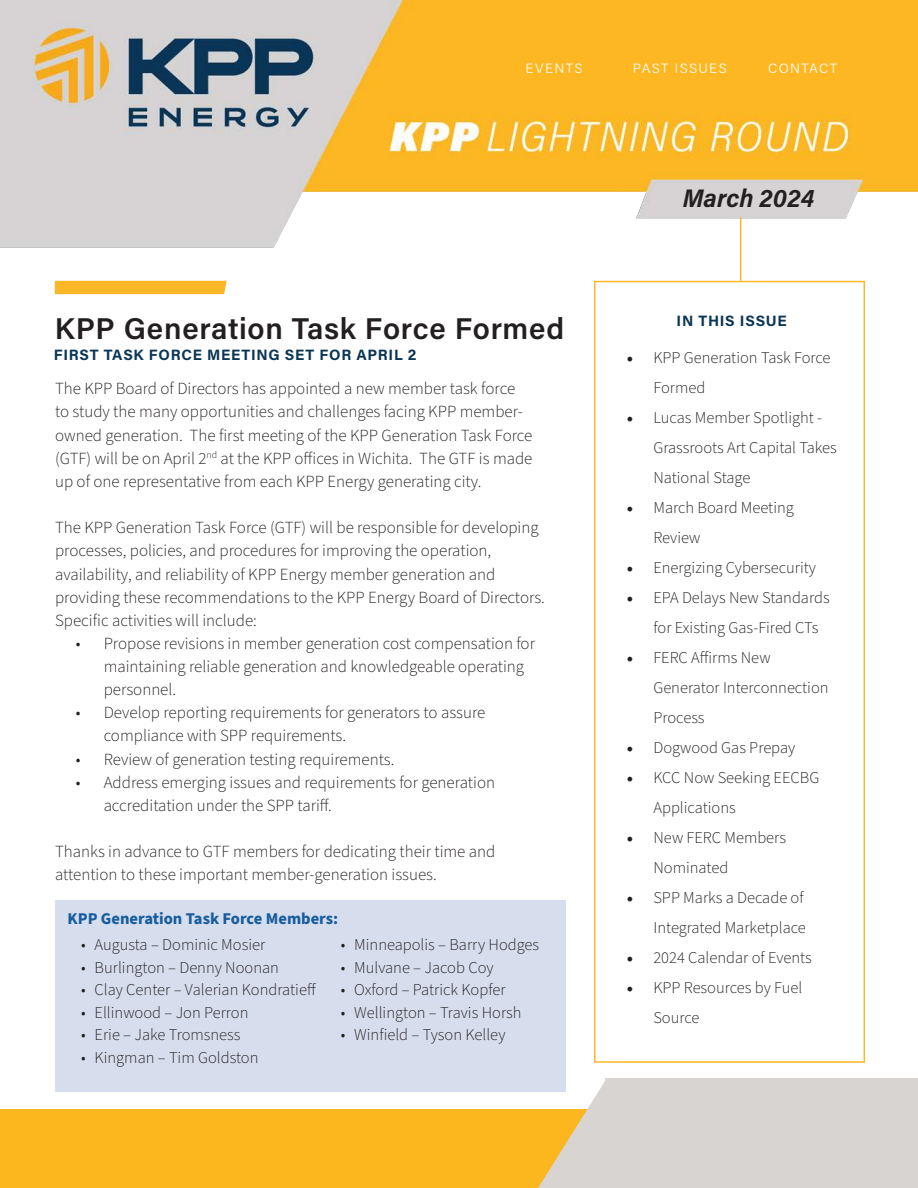
<style>
.page{position:relative;width:918px;height:1188px;background:#fff}
.page>*{position:absolute;margin:0;border:0;box-sizing:border-box;transform-origin:0 0}
.t1{font:600 30px "Acumin Pro";letter-spacing:.025em;color:#231f20}
.t2{font:italic 700 25.5px "Acumin Pro Semi Cond";color:#231f20}
.body_text{font:300 16.95px/23.1px "Source Sans Pro";color:#231f20}
.t3{font:300 16.5px/30px "Source Sans Pro";color:#231f20}
.body_text-2{font:700 16.5px "Source Sans Pro";color:#175d9e}
.t4{font:700 15px "Acumin Pro";letter-spacing:.05em;color:#093556}
.t5{font:300 13.5px "Acumin Pro";letter-spacing:.105em;color:#fffef4}
.t6{font:300 13.5px "Acumin Pro";letter-spacing:.105em;color:#fff}
.s1{font-family:"Minion Pro";font-weight:400;font-size:18px}
</style>
<div class="page">
<div style="left:55px;top:901px;width:510px;height:191px;background:#d6dded"></div>
<div style="left:594px;top:281px;width:271px;height:782px;border:2px solid #fcb726"></div>
<img style="left:0;top:0;width:918px;height:255px">
<hr style="left:740px;top:217px;width:1px;height:64px;background:#fdb723">
<div style="left:55px;top:281px;width:172px;height:13px;background:#fcb726"></div>
<div style="left:0;top:1109px;width:918px;height:79px;background:#fcb71f"></div>
<div style="left:606px;top:1079px;width:312px;height:109px;background:#d7d4d2"></div>
<svg style="left:538px;top:1079px;width:68px;height:109px"></svg>
<p class="t5" style="left:525px;top:59px;width:59px">EVENTS</p>
<p class="t5" style="left:633px;top:59px;width:95px">PAST ISSUES</p>
<p class="t6" style="left:768px;top:59px;width:71px">CONTACT</p>
<p class="t1" style="left:55px;top:308px;width:511px">KPP Generation Task Force Formed</p>
<p class="t4" style="left:54px;top:344px;width:364px">FIRST TASK FORCE MEETING SET FOR APRIL 2</p>
<p class="body_text" style="left:55px;top:378px;width:479px">The KPP Board of Directors has appointed a new member task force to study the many opportunities and challenges facing KPP member&shy;owned generation. The first meeting of the KPP Generation Task Force (GTF) will be on April 2<sup>nd</sup> at the KPP offices in Wichita. The GTF is made up of one representative from each KPP Energy generating city.</p>
<p class="body_text" style="left:55px;top:517px;width:491px">The KPP Generation Task Force (GTF) will be responsible for developing processes, policies, and procedures for improving the operation, availability, and reliability of KPP Energy member generation and providing these recommendations to the KPP Energy Board of Directors.<br>Specific activities will include:</p>
<p class="body_text" style="left:104px;top:632px;width:433px;text-indent:-28px">• Propose revisions in member generation cost compensation for maintaining reliable generation and knowledgeable operating personnel.</p>
<p class="body_text" style="left:104px;top:702px;width:383px;text-indent:-28px">• Develop reporting requirements for generators to assure compliance with SPP requirements.</p>
<p class="body_text" style="left:76px;top:748px;width:320px">• Review of generation testing requirements.</p>
<p class="body_text" style="left:104px;top:771px;width:393px;text-indent:-28px">• Address emerging issues and requirements for generation accreditation under the SPP tariff.</p>
<p class="body_text" style="left:55px;top:841px;width:442px">Thanks in advance to GTF members for dedicating their time and attention to these important member-generation issues.</p>
<p class="body_text-2" style="left:68px;top:907px;width:272px">KPP Generation Task Force Members:</p>
<p class="t3" style="left:81px;top:930px;width:186px">• Augusta – Dominic Mosier</p>
<p class="t3" style="left:81px;top:953px;width:199px">• Burlington – Denny Noonan</p>
<p class="t3" style="left:81px;top:975px;width:236px">• Clay Center – Valerian Kondratieff</p>
<p class="t3" style="left:81px;top:998px;width:169px">• Ellinwood – Jon Perron</p>
<p class="t3" style="left:81px;top:1020px;width:161px">• Erie – Jake Tromsness</p>
<p class="t3" style="left:81px;top:1043px;width:179px">• Kingman – Tim Goldston</p>
<p class="t3" style="left:341px;top:930px;width:200px">• Minneapolis – Barry Hodges</p>
<p class="t3" style="left:341px;top:953px;width:154px">• Mulvane – Jacob Coy</p>
<p class="t3" style="left:341px;top:975px;width:166px">• Oxford – Patrick Kopfer</p>
<p class="t3" style="left:341px;top:998px;width:182px">• Wellington – Travis Horsh</p>
<p class="t3" style="left:341px;top:1020px;width:166px">• Winfield – Tyson Kelley</p>
<p class="t2" style="left:683px;top:180px;width:133px">March 2024</p>
<p class="t4" style="left:677px;top:311px;width:112px">IN THIS ISSUE</p>
<p class="t3" style="left:653px;top:343px;width:179px;text-indent:-27px"><span class="s1">•</span> KPP Generation Task Force<br>Formed</p>
<p class="t3" style="left:653px;top:403px;width:185px;text-indent:-27px"><span class="s1">•</span> Lucas Member Spotlight -<br>Grassroots Art Capital Takes<br>National Stage</p>
<p class="t3" style="left:653px;top:493px;width:142px;text-indent:-27px"><span class="s1">•</span> March Board Meeting<br>Review</p>
<p class="t3" style="left:626px;top:553px;width:191px"><span class="s1">•</span> Energizing Cybersecurity</p>
<p class="t3" style="left:653px;top:583px;width:178px;text-indent:-27px"><span class="s1">•</span> EPA Delays New Standards for Existing Gas-Fired CTs</p>
<p class="t3" style="left:653px;top:643px;width:177px;text-indent:-27px"><span class="s1">•</span> FERC Affirms New<br>Generator Interconnection<br>Process</p>
<p class="t3" style="left:626px;top:733px;width:170px"><span class="s1">•</span> Dogwood Gas Prepay</p>
<p class="t3" style="left:653px;top:763px;width:167px;text-indent:-27px"><span class="s1">•</span> KCC Now Seeking EECBG<br>Applications</p>
<p class="t3" style="left:653px;top:823px;width:134px;text-indent:-27px"><span class="s1">•</span> New FERC Members<br>Nominated</p>
<p class="t3" style="left:626px;top:883px;width:181px;text-align:right"><span class="s1">•</span> SPP Marks a Decade of<br>Integrated Marketplace</p>
<p class="t3" style="left:626px;top:943px;width:187px"><span class="s1">•</span> 2024 Calendar of Events</p>
<p class="t3" style="left:653px;top:973px;width:151px;text-indent:-27px"><span class="s1">•</span> KPP Resources by Fuel<br>Source</p>
</div>
